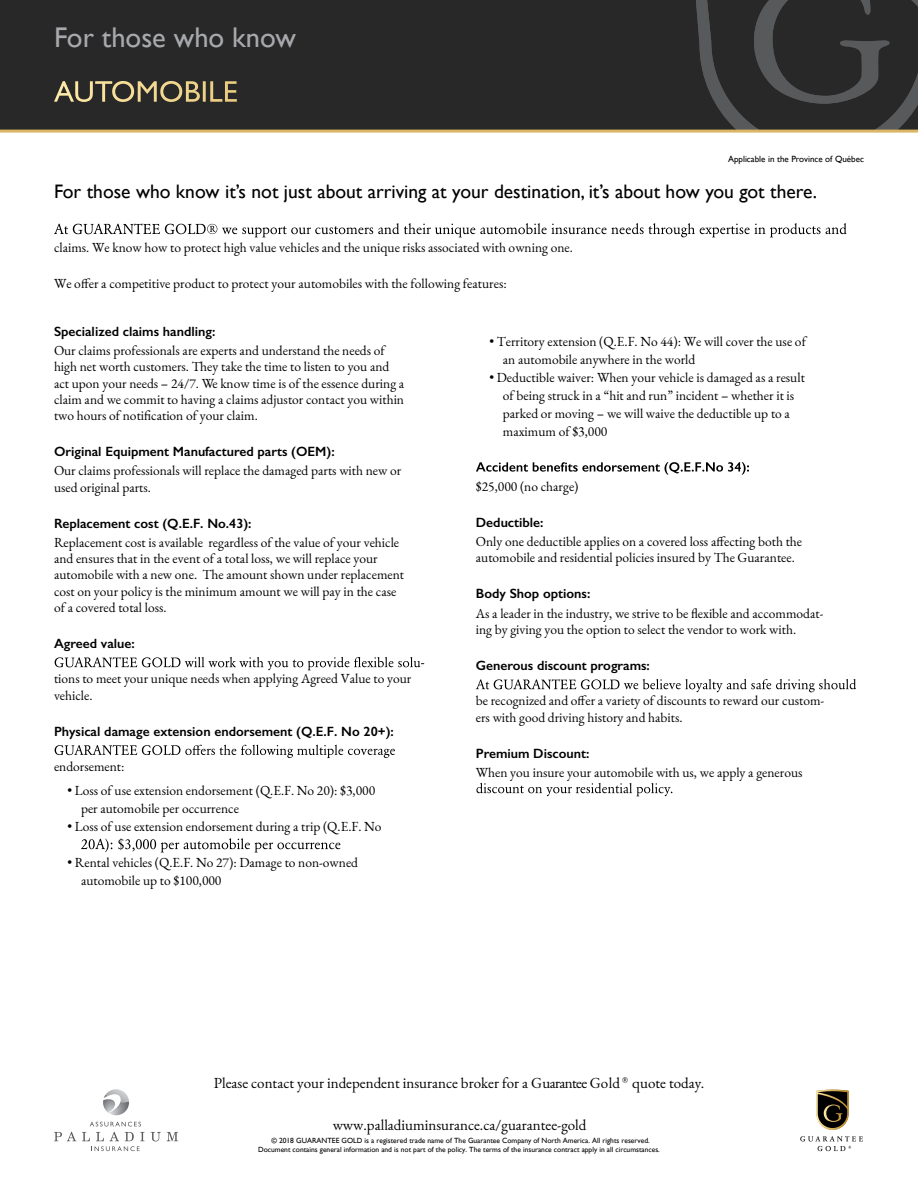
<style>
.page{position:relative;width:918px;height:1188px;background:#fff}
.page>*{position:absolute;margin:0;border:0;box-sizing:border-box;transform-origin:0 0}
.t1{font:28.5px "Gill Sans";color:#a7a9ac}
.t2{font:19.5px "Gill Sans";color:#000}
.t3{font:15px "EB Garamond";color:#000}
.t4{font:13.5px/16.2px "EB Garamond";color:#000}
.t5{font:600 13.5px "Gill Sans";color:#000}
.t6{font:9px "Gill Sans";color:#000}
.t7{font:7.5px/9px "Gill Sans";color:#000;text-align:center}
</style>
<div class="page">
<div style="left:0;top:0;width:918px;height:131px;background:#292829"></div>
<svg style="left:686px;top:0;width:232px;height:130px"></svg>
<hr style="left:0;top:130px;width:918px;height:3px;background:#dab666">
<svg style="left:54px;top:81px;width:183px;height:21px"></svg>
<svg style="left:54px;top:223px;width:792px;height:14px"></svg>
<svg style="left:55px;top:657px;width:369px;height:13px"></svg>
<svg style="left:55px;top:745px;width:340px;height:13px"></svg>
<svg style="left:81px;top:838px;width:259px;height:14px"></svg>
<svg style="left:476px;top:462px;width:273px;height:13px"></svg>
<svg style="left:476px;top:679px;width:380px;height:13px"></svg>
<svg style="left:476px;top:783px;width:196px;height:13px"></svg>
<svg style="left:816px;top:1089px;width:33px;height:41px"></svg>
<svg style="left:800px;top:1136px;width:63px;height:15px"></svg>
<svg style="left:103px;top:1089px;width:26px;height:26px"></svg>
<svg style="left:54px;top:1132px;width:22px;height:9px"></svg>
<svg style="left:151px;top:1132px;width:10px;height:9px"></svg>
<svg style="left:167px;top:1132px;width:11px;height:9px"></svg>
<svg style="left:82px;top:1122px;width:63px;height:29px"></svg>
<h1 class="t1" style="left:54px;top:20px;width:244px">For those who know</h1>
<p class="t6" style="left:728px;top:154px;width:137px">Applicable in the Province of Québec</p>
<h2 class="t2" style="left:54px;top:180px;width:765px">For those who know it’s not just about arriving at your destination, it’s about how you got there.</h2>
<p class="t4" style="left:54px;top:239px;width:520px">claims. We know how to protect high value vehicles and the unique risks associated with owning one.</p>
<p class="t4" style="left:54px;top:275px;width:454px">We offer a competitive product to protect your automobiles with the following features:</p>
<p class="t5" style="left:54px;top:323px;width:163px">Specialized claims handling:</p>
<p class="t4" style="left:54px;top:343px;width:352px">Our claims professionals are experts and understand the needs of high net worth customers. They take the time to listen to you and act upon your needs – 24/7. We know time is of the essence during a claim and we commit to having a claims adjustor contact you within two hours of notification of your claim.</p>
<p class="t5" style="left:54px;top:443px;width:282px">Original Equipment Manufactured parts (OEM):</p>
<p class="t4" style="left:54px;top:463px;width:349px">Our claims professionals will replace the damaged parts with new or used original parts.</p>
<p class="t5" style="left:54px;top:515px;width:199px">Replacement cost (Q.E.F. No.43):</p>
<p class="t4" style="left:54px;top:534px;width:352px">Replacement cost is available regardless of the value of your vehicle and ensures that in the event of a total loss, we will replace your automobile with a new one. The amount shown under replacement cost on your policy is the minimum amount we will pay in the case of a covered total loss.</p>
<p class="t5" style="left:54px;top:635px;width:82px">Agreed value:</p>
<p class="t4" style="left:54px;top:671px;width:359px">tions to meet your unique needs when applying Agreed Value to your vehicle.</p>
<p class="t5" style="left:54px;top:723px;width:341px">Physical damage extension endorsement (Q.E.F. No 20+):</p>
<p class="t4" style="left:54px;top:759px;width:72px">endorsement:</p>
<p class="t4" style="left:81px;top:782px;width:296px;line-height:18px;text-indent:-14px">• Loss of use extension endorsement (Q.E.F. No 20): $3,000 per automobile per occurrence</p>
<p class="t4" style="left:68px;top:819px;width:316px">• Loss of use extension endorsement during a trip (Q.E.F. No</p>
<p class="t4" style="left:81px;top:854px;width:279px;line-height:18px;text-indent:-14px">• Rental vehicles (Q.E.F. No 27): Damage to non-owned automobile up to $100,000</p>
<p class="t4" style="left:503px;top:332px;width:305px;line-height:18px;text-indent:-14px">• Territory extension (Q.E.F. No 44): We will cover the use of an automobile anywhere in the world</p>
<p class="t4" style="left:503px;top:368px;width:304px;line-height:18px;text-indent:-14px">• Deductible waiver: When your vehicle is damaged as a result of being struck in a “hit and run” incident – whether it is parked or moving – we will waive the deductible up to a maximum of $3,000</p>
<p class="t4" style="left:476px;top:478px;width:104px">$25,000 (no charge)</p>
<p class="t5" style="left:476px;top:514px;width:69px">Deductible:</p>
<p class="t4" style="left:476px;top:534px;width:328px">Only one deductible applies on a covered loss affecting both the automobile and residential policies insured by The Guarantee.</p>
<p class="t5" style="left:476px;top:586px;width:116px">Body Shop options:</p>
<p class="t4" style="left:476px;top:605px;width:349px">As a leader in the industry, we strive to be flexible and accommodat&shy;ing by giving you the option to select the vendor to work with.</p>
<p class="t5" style="left:476px;top:657px;width:176px">Generous discount programs:</p>
<p class="t4" style="left:476px;top:693px;width:350px">be recognized and offer a variety of discounts to reward our custom&shy;ers with good driving history and habits.</p>
<p class="t5" style="left:476px;top:745px;width:115px">Premium Discount:</p>
<p class="t4" style="left:476px;top:764px;width:328px">When you insure your automobile with us, we apply a generous</p>
<p class="t3" style="left:214px;top:1073px;width:492px">Please contact your independent insurance broker for a Guarantee Gold <sup>®</sup> quote today.</p>
<p class="t3" style="left:333px;top:1115px;width:255px">www.palladiuminsurance.ca/guarantee-gold</p>
<p class="t7" style="left:258px;top:1136px;width:403px">© 2018 GUARANTEE GOLD is a registered trade name of The Guarantee Company of North America. All rights reserved.<br>Document contains general information and is not part of the policy. The terms of the insurance contract apply in all circumstances.</p>
</div>
